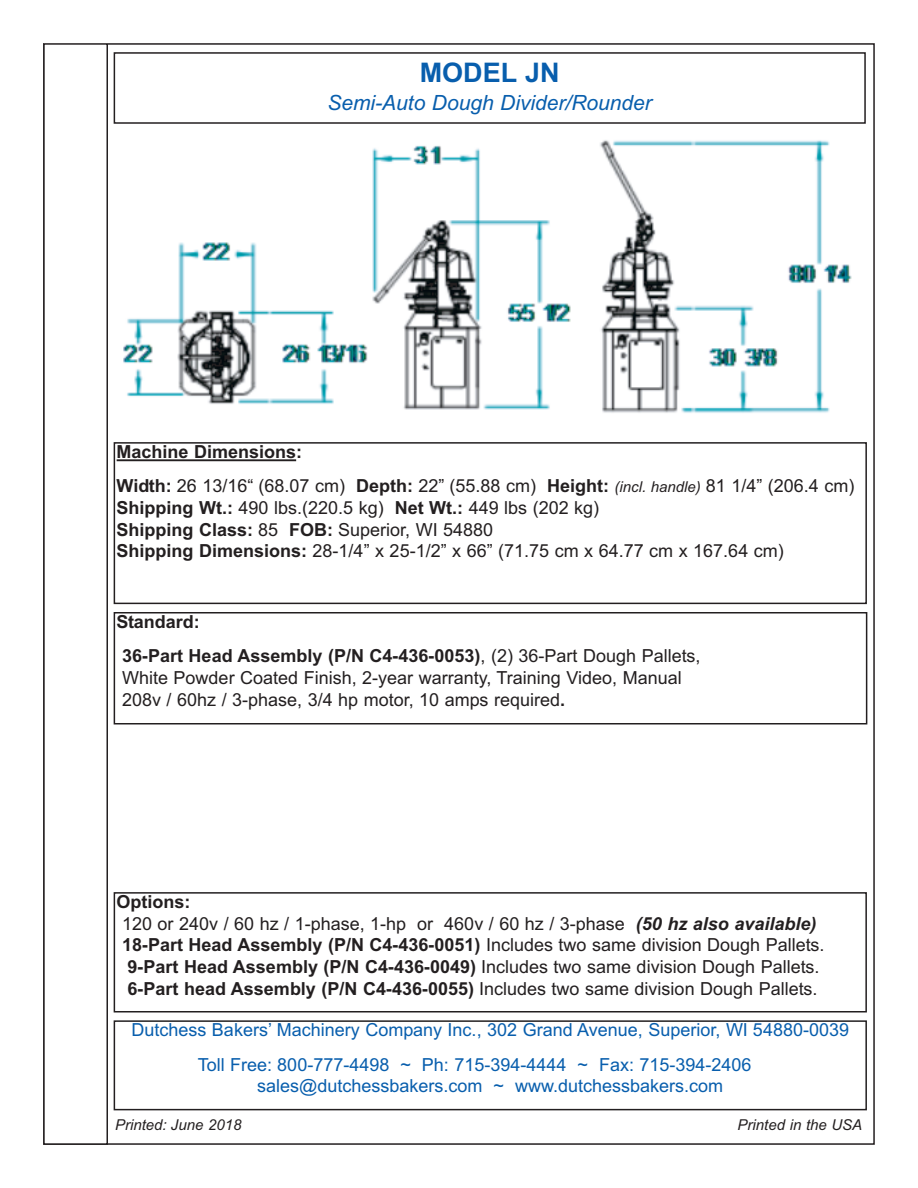
<style>
.page{position:relative;width:918px;height:1188px;background:#fff}
.page>*{position:absolute;margin:0;border:0;box-sizing:border-box;transform-origin:0 0}
.t1{font:700 27px "Arial";color:#085ead}
.t2{font:italic 21px "Arial";color:#085ead}
.t3{font:18px/21.6px "Arial";color:#231f20}
.t4{font:18px/34.2px "Arial";color:#085ead}
.t5{font:700 18px/34.2px "Arial";color:#231f20}
.t6{font:italic 15px "Arial";color:#231f20}
.s1{font-weight:700}
.s2{font-style:italic;font-size:15px}
.s3{font-weight:400}
.s4{font-weight:700;font-style:italic}
</style>
<div class="page">
<div style="left:43px;top:43px;width:65px;height:1102px;border:2px solid #231f20"></div>
<div style="left:114px;top:52px;width:752px;height:72px;border:2px solid #231f20"></div>
<div style="left:114px;top:1020px;width:753px;height:90px;border:2px solid #231f20"></div>
<div style="left:114px;top:892px;width:753px;height:120px;border:2px solid #231f20"></div>
<div style="left:114px;top:442px;width:753px;height:162px;border:2px solid #231f20"></div>
<hr style="left:117px;top:459px;width:179px;height:2px;background:#231f20">
<div style="left:114px;top:612px;width:753px;height:113px;border:2px solid #231f20"></div>
<img style="left:123px;top:140px;width:729px;height:273px">
<h1 class="t1" style="left:420px;top:57px;width:141px">MODEL JN</h1>
<p class="t2" style="left:327px;top:91px;width:326px">Semi-Auto Dough Divider/Rounder</p>
<p class="t3" style="left:117px;top:435px;width:739px;line-height:34.2px"><span class="s1">Machine Dimensions:<br>Width:</span> 26 13/16“ (68.07 cm) <span class="s1">Depth:</span> 22” (55.88 cm) <span class="s1">Height:</span> <span class="s2">(incl. handle)</span> 81 1/4” (206.4 cm)</p>
<p class="t3" style="left:117px;top:497px;width:669px"><span class="s1">Shipping Wt.:</span> 490 lbs.(220.5 kg) <span class="s1">Net Wt.:</span> 449 lbs (202 kg)<br><span class="s1">Shipping Class:</span> 85 <span class="s1">FOB:</span> Superior, WI 54880<br><span class="s1">Shipping Dimensions:</span> 28-1/4” x 25-1/2” x 66” (71.75 cm x 64.77 cm x 167.64 cm)</p>
<p class="t5" style="left:122px;top:605px;width:580px;text-indent:-6px">Standard:<br>36-Part Head Assembly (P/N C4-436-0053)<span class="s3">, (2) 36-Part Dough Pallets,</span></p>
<p class="t3" style="left:122px;top:667px;width:561px">White Powder Coated Finish, 2-year warranty, Training Video, Manual<br>208v / 60hz / 3-phase, 3/4 hp motor, 10 amps required<span class="s1">.</span></p>
<p class="t5" style="left:117px;top:885px;width:75px">Options:</p>
<p class="t3" style="left:122px;top:913px;width:696px">120 or 240v / 60 hz / 1-phase, 1-hp or 460v / 60 hz / 3-phase <span class="s4">(50 hz also available)</span></p>
<p class="t3" style="left:122px;top:934px;width:704px"><span class="s1">18-Part Head Assembly (P/N C4-436-0051)</span> Includes two same division Dough Pallets.</p>
<p class="t3" style="left:128px;top:956px;width:693px"><span class="s1">9-Part Head Assembly (P/N C4-436-0049)</span> Includes two same division Dough Pallets.</p>
<p class="t3" style="left:128px;top:978px;width:691px"><span class="s1">6-Part head Assembly (P/N C4-436-0055)</span> Includes two same division Dough Pallets.</p>
<p class="t4" style="left:198px;top:1013px;width:653px;text-indent:-66px">Dutchess Bakers’ Machinery Company Inc., 302 Grand Avenue, Superior, WI 54880-0039<br>Toll Free: 800-777-4498 ~ Ph: 715-394-4444 ~ Fax: 715-394-2406</p>
<p class="t4" style="left:257px;top:1069px;width:467px">sales@dutchessbakers.com ~ www.dutchessbakers.com</p>
<p class="t6" style="left:115px;top:1116px;width:128px">Printed: June 2018</p>
<p class="t6" style="left:738px;top:1116px;width:126px">Printed in the USA</p>
</div>
